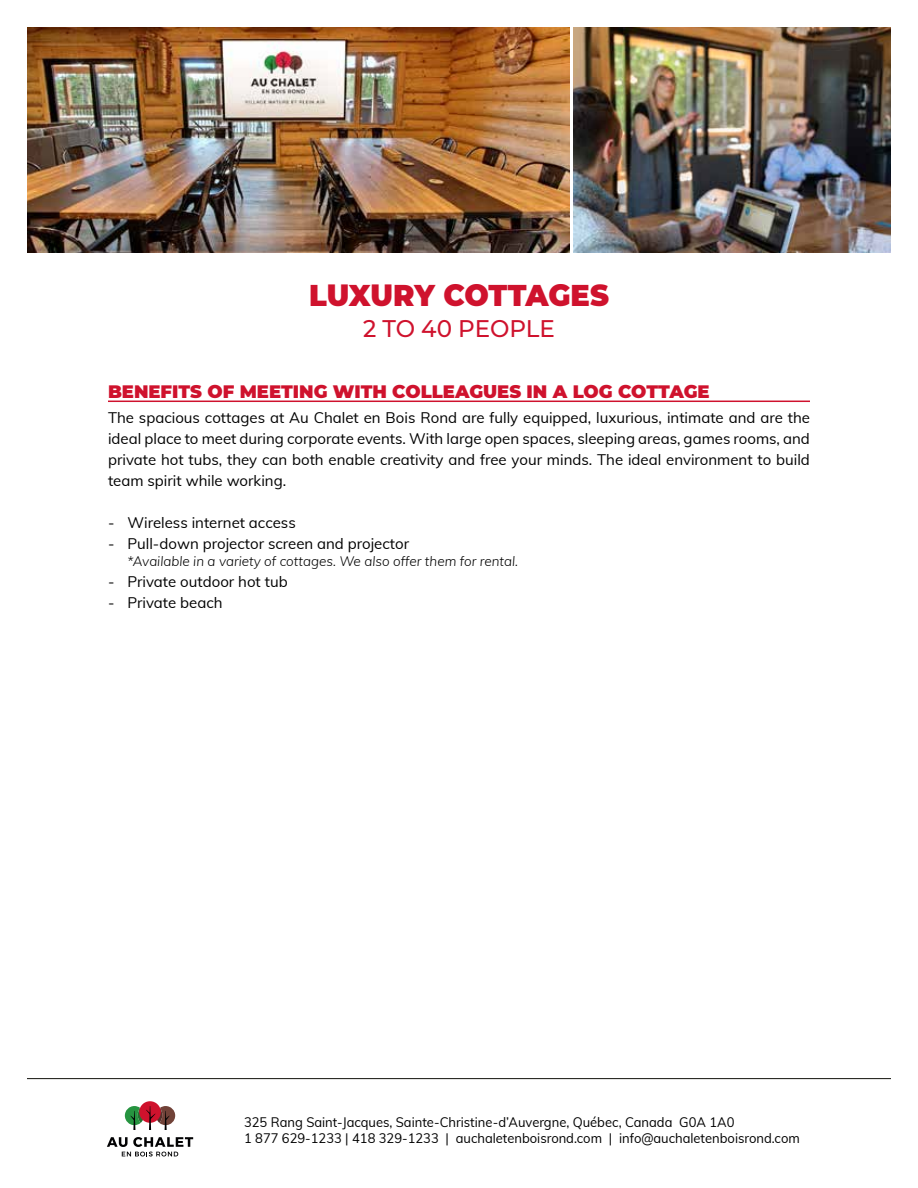
<style>
.page{position:relative;width:918px;height:1188px;background:#fff}
.page>*{position:absolute;margin:0;border:0;box-sizing:border-box;transform-origin:0 0}
.t1{font:900 30px "Montserrat";letter-spacing:-.01em;color:#cf122d;scale:.96 1}
.t2{font:500 24px "Montserrat";letter-spacing:-.005em;color:#cf122d;scale:.96 1}
.t3{font:900 18px "Montserrat";color:#cf122d}
.t4{font:15px/21px "Muli";color:#000;text-align:justify}
.t5{font:13.5px/16.2px "Muli";color:#000;scale:.96 1}
.t6{font:italic 300 13.5px "Muli";color:#000}
</style>
<div class="page">
<img style="left:27px;top:27px;width:542px;height:226px">
<img style="left:573px;top:27px;width:318px;height:226px">
<hr style="left:108px;top:401px;width:702px;height:1px;background:#cf122d">
<svg style="left:107px;top:1137px;width:86px;height:20px"></svg>
<svg style="left:139px;top:1101px;width:22px;height:22px"></svg>
<svg style="left:125px;top:1106px;width:50px;height:24px"></svg>
<hr style="left:27px;top:1078px;width:864px;height:1px;background:#12110c">
<h1 class="t1" style="left:309px;top:273px;width:314px">LUXURY COTTAGES</h1>
<h2 class="t2" style="left:363px;top:311px;width:201px">2 TO 40 PEOPLE</h2>
<p class="t3" style="left:108px;top:378px;width:603px">BENEFITS OF MEETING WITH COLLEAGUES IN A LOG COTTAGE</p>
<p class="t4" style="left:108px;top:407px;width:703px">The spacious cottages at Au Chalet en Bois Rond are fully equipped, luxurious, intimate and are the ideal place to meet during corporate events. With large open spaces, sleeping areas, games rooms, and private hot tubs, they can both enable creativity and free your minds. The ideal environment to build team spirit while working.</p>
<p class="t4" style="left:108px;top:512px;width:189px">- Wireless internet access</p>
<p class="t4" style="left:108px;top:533px;width:303px">- Pull-down projector screen and projector</p>
<p class="t6" style="left:127px;top:551px;width:392px">*Available in a variety of cottages. We also offer them for rental.</p>
<p class="t4" style="left:108px;top:570px;width:181px">- Private outdoor hot tub</p>
<p class="t4" style="left:108px;top:591px;width:116px">- Private beach</p>
<p class="t5" style="left:244px;top:1113px;width:580px">325 Rang Saint-Jacques, Sainte-Christine-d’Auvergne, Québec, Canada G0A 1A0<br>1 877 629-1233 | 418 329-1233 | auchaletenboisrond.com | info@auchaletenboisrond.com</p>
</div>
